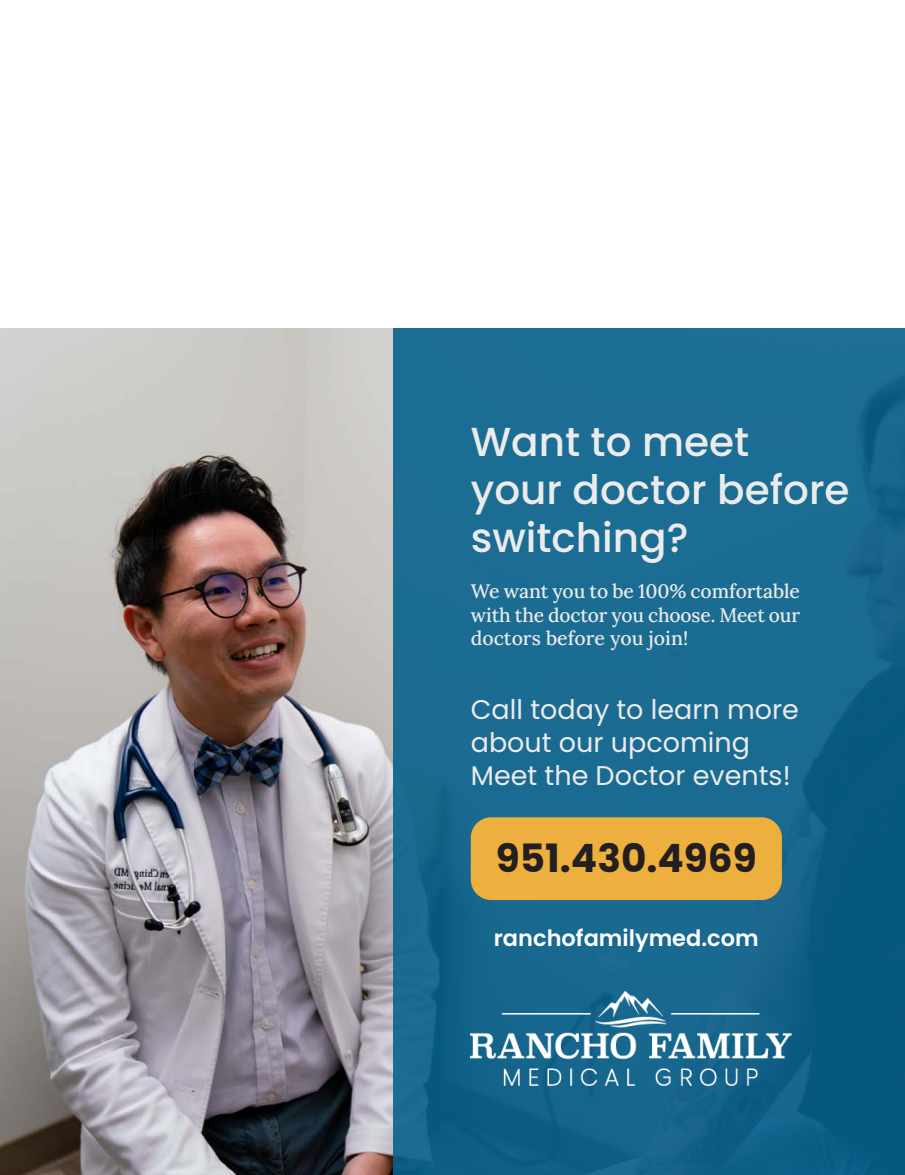
<style>
.page{position:relative;width:905px;height:1175px;background:#fff}
.page>*{position:absolute;margin:0;border:0;box-sizing:border-box;transform-origin:0 0}
.t1{font:500 40.5px/48px "Poppins";color:#ebebeb}
.t2{font:700 39px "Poppins";color:#231f20}
.t3{font:27px/33px "Poppins";color:#ebebeb}
.t4{font:600 22.5px "Poppins";color:#fff}
.t5{font:500 19.5px/23.4px "Lora";letter-spacing:-.01em;color:#ebebeb;text-align:justify}
</style>
<div class="page">
<img style="left:0;top:328px;width:393px;height:846px">
<svg style="left:393px;top:328px;width:511px;height:846px;background:#17678e"></svg>
<img style="left:471px;top:991px;width:320px;height:94px">
<div style="left:471px;top:817px;width:310px;height:83px;background:#edaf3d;border-radius:21px"></div>
<p class="t1" style="left:471px;top:418px;width:380px">Want to meet your doctor before switching?</p>
<p class="t5" style="left:471px;top:578px;width:331px">We want you to be 100% comfortable with the doctor you choose. Meet our doctors before you join!</p>
<p class="t3" style="left:471px;top:693px;width:330px">Call today to learn more about our upcoming<br>Meet the Doctor events!</p>
<p class="t2" style="left:496px;top:835px;width:262px">951.430.4969</p>
<p class="t4" style="left:494px;top:925px;width:266px">ranchofamilymed.com</p>
</div>
